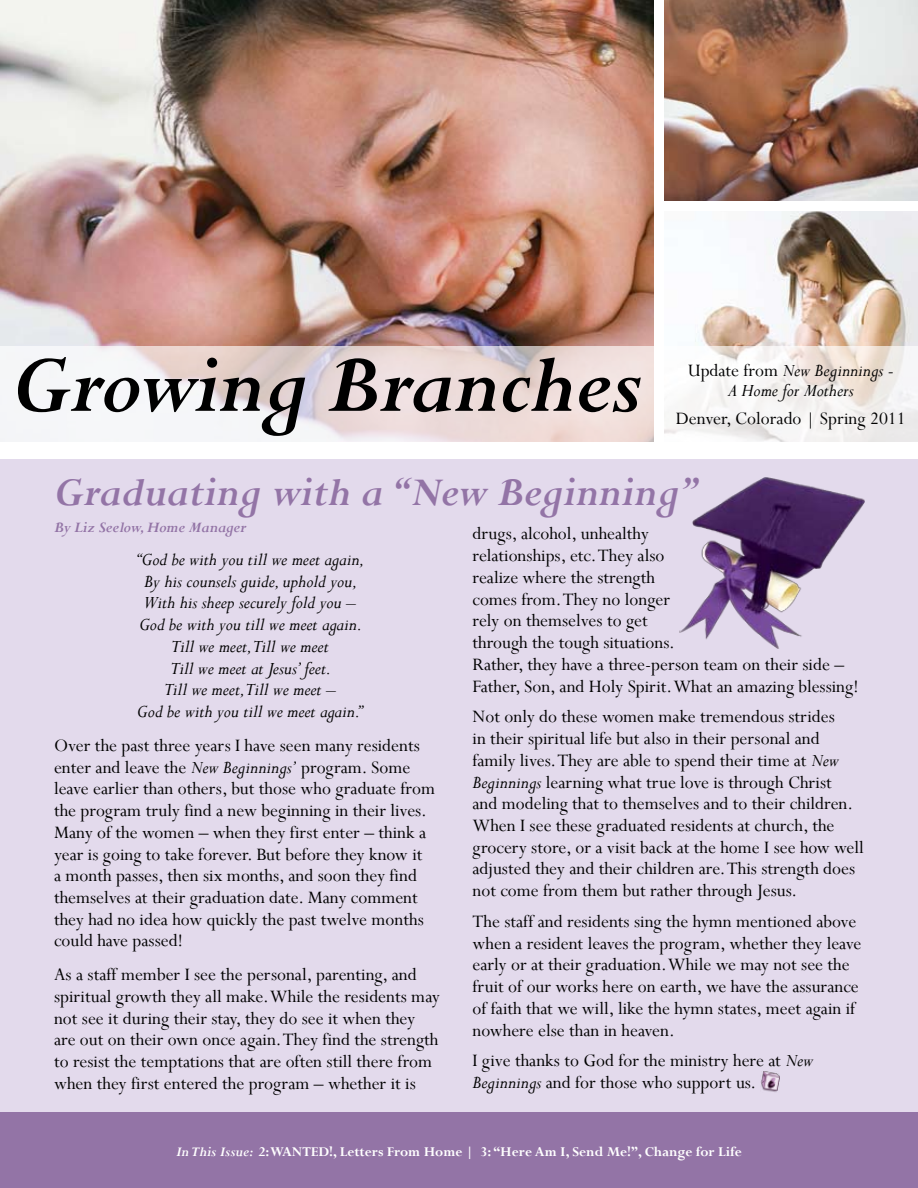
<style>
.page{position:relative;width:918px;height:1188px;background:#e3daec}
.page>*{position:absolute;margin:0;border:0;box-sizing:border-box;transform-origin:0 0}
.t1{font:italic 700 90px "Perpetua";letter-spacing:-.01em;color:#000}
.t2{font:italic 700 45px "Perpetua";color:#9374a6}
.t3{font:19.5px/21.8px "Perpetua";color:#000}
.t4{font:italic 19.5px/21.8px "Perpetua";color:#000;text-align:center}
.t5{font:italic 700 16.5px "Perpetua";color:#9374a6}
.t6{font:700 15px "Perpetua";color:#fff}
.s1{font-style:normal}
.s2{font-style:italic}
</style>
<div class="page">
<img style="left:664px;top:210px;width:254px;height:136px">
<img style="left:664px;top:0;width:254px;height:201px">
<div style="left:0;top:1112px;width:918px;height:76px;background:#9374a6"></div>
<img style="left:0;top:0;width:654px;height:346px">
<div style="left:0;top:443px;width:918px;height:16px;background:#fff"></div>
<div style="left:660px;top:201px;width:258px;height:9px;background:#fff"></div>
<div style="left:654px;top:0;width:10px;height:443px;background:#fff"></div>
<svg style="left:0;top:346px;width:918px;height:97px"></svg>
<img style="left:761px;top:1072px;width:19px;height:20px">
<img style="left:679px;top:477px;width:185px;height:171px">
<h1 class="t1" style="left:12px;top:328px;width:632px">Growing Branches</h1>
<p class="t4" style="left:688px;top:360px;width:208px;line-height:19.5px"><span class="s1">Update from</span> New Beginnings -<br>A Home for Mothers</p>
<p class="t3" style="left:676px;top:407px;width:231px">Denver, Colorado | Spring 2011</p>
<h2 class="t2" style="left:54px;top:464px;width:648px">Graduating with a “New Beginning”</h2>
<p class="t5" style="left:54px;top:517px;width:194px">By Liz Seelow, Home Manager</p>
<p class="t3" style="left:473px;top:522px;width:388px">drugs, alcohol, unhealthy<br>relationships, etc. They also<br>realize where the strength<br>comes from. They no longer<br>rely on themselves to get<br>through the tough situations.<br>Rather, they have a three-person team on their side – Father, Son, and Holy Spirit. What an amazing blessing!</p>
<p class="t3" style="left:473px;top:705px;width:393px">Not only do these women make tremendous strides<br>in their spiritual life but also in their personal and family lives. They are able to spend their time at <span class="s2">New Beginnings</span> learning what true love is through Christ<br>and modeling that to themselves and to their children.<br>When I see these graduated residents at church, the grocery store, or a visit back at the home I see how well adjusted they and their children are. This strength does not come from them but rather through Jesus.</p>
<p class="t3" style="left:473px;top:910px;width:390px">The staff and residents sing the hymn mentioned above when a resident leaves the program, whether they leave early or at their graduation. While we may not see the fruit of our works here on earth, we have the assurance of faith that we will, like the hymn states, meet again if nowhere else than in heaven.</p>
<p class="t3" style="left:473px;top:1050px;width:342px">I give thanks to God for the ministry here at <span class="s2">New<br>Beginnings</span> and for those who support us.</p>
<p class="t4" style="left:137px;top:548px;width:229px">“God be with you till we meet again,<br>By his counsels guide, uphold you,<br>With his sheep securely fold you –<br>God be with you till we meet again.<br>Till we meet,Till we meet<br>Till we meet at Jesus’ feet.<br>Till we meet,Till we meet –<br>God be with you till we meet again.”</p>
<p class="t3" style="left:54px;top:734px;width:383px">Over the past three years I have seen many residents enter and leave the <span class="s2">New Beginnings’</span> program. Some leave earlier than others, but those who graduate from the program truly find a new beginning in their lives.<br>Many of the women – when they first enter – think a year is going to take forever. But before they know it<br>a month passes, then six months, and soon they find themselves at their graduation date. Many comment they had no idea how quickly the past twelve months could have passed!</p>
<p class="t3" style="left:54px;top:963px;width:387px">As a staff member I see the personal, parenting, and spiritual growth they all make. While the residents may not see it during their stay, they do see it when they are out on their own once again. They find the strength to resist the temptations that are often still there from when they first entered the program – whether it is</p>
<p class="t6" style="left:176px;top:1142px;width:567px"><span class="s2">In This Issue:</span> 2: WANTED!, Letters From Home | 3: “Here Am I, Send Me!”, Change for Life</p>
</div>
